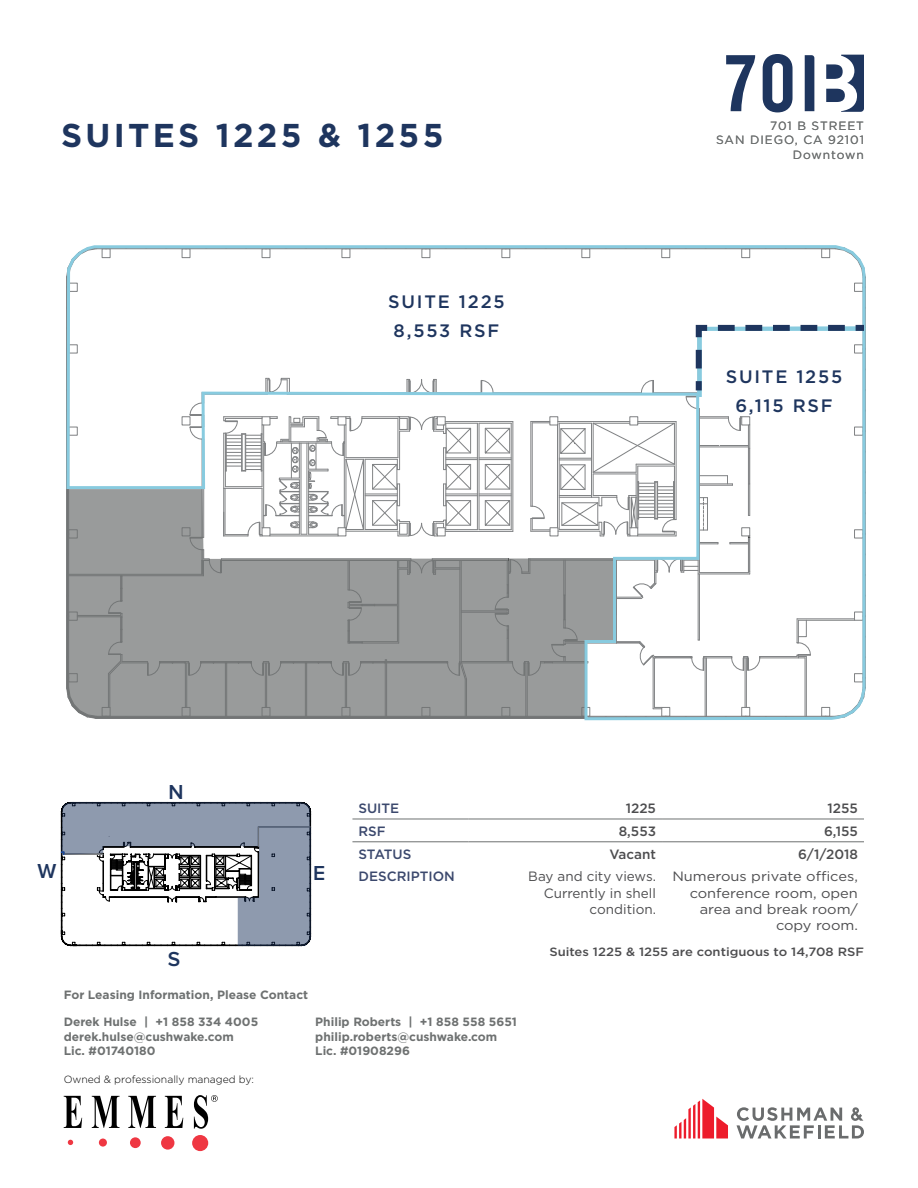
<style>
.page{position:relative;width:918px;height:1188px;background:#fff}
.page>*{position:absolute;margin:0;border:0;box-sizing:border-box;transform-origin:0 0}
.t1{font:700 33px "Gotham";letter-spacing:.1em;color:#1e355e}
.t2{font:600 21px "Proxima Nova";color:#1e355e}
.t3{font:500 18px/28.5px "Gotham";letter-spacing:.1em;color:#1e355e;text-align:center}
.t4{font:13.5px/16.2px "Gotham";color:#4d4d4f;text-align:right;scale:1.08 1}
.t5{font:13.5px/16.2px "Gotham";color:#4d4d4f;text-align:right}
.t6{font:500 13.5px "Gotham";color:#4d4d4f}
.t7{font:500 13.5px "Gotham";color:#3b486d}
.t8{font:700 12px/14.4px "Gotham";color:#6e7171}
.t9{font:500 12px "Gotham";color:#4d4d4f;scale:1.08 1}
.t10{font:12px/14.4px "Gotham";letter-spacing:.08em;color:#6e7171;text-align:right}
.t11{font:300 10.35px "Gotham";color:#000}
</style>
<div class="page">
<svg style="left:674px;top:1099px;width:54px;height:40px"></svg>
<svg style="left:737px;top:1107px;width:127px;height:32px"></svg>
<svg style="left:64px;top:1096px;width:18px;height:32px"></svg>
<svg style="left:92px;top:1096px;width:28px;height:32px"></svg>
<svg style="left:128px;top:1096px;width:28px;height:32px"></svg>
<svg style="left:165px;top:1096px;width:18px;height:32px"></svg>
<div style="left:192px;top:1135px;width:16px;height:16px;background:#ef3742;border-radius:50%"></div>
<div style="left:161px;top:1136px;width:13px;height:14px;background:#ef3742;border-radius:50%"></div>
<div style="left:130px;top:1137px;width:11px;height:11px;background:#ef3742;border-radius:50%"></div>
<div style="left:99px;top:1139px;width:8px;height:8px;background:#ef3742;border-radius:50%"></div>
<svg style="left:68px;top:1140px;width:5px;height:5px"></svg>
<svg style="left:194px;top:1095px;width:24px;height:34px"></svg>
<svg style="left:726px;top:55px;width:29px;height:56px"></svg>
<svg style="left:763px;top:54px;width:30px;height:58px"></svg>
<svg style="left:826px;top:55px;width:38px;height:57px"></svg>
<svg style="left:805px;top:55px;width:9px;height:56px"></svg>
<hr style="left:352px;top:819px;width:116px;height:1px;background:#6e7171">
<hr style="left:468px;top:819px;width:194px;height:1px;background:#6e7171">
<hr style="left:662px;top:819px;width:202px;height:1px;background:#6e7171">
<hr style="left:352px;top:842px;width:116px;height:1px;background:#6e7171">
<hr style="left:468px;top:842px;width:194px;height:1px;background:#6e7171">
<hr style="left:662px;top:842px;width:202px;height:1px;background:#6e7171">
<svg style="left:66px;top:245px;width:800px;height:244px"></svg>
<svg style="left:66px;top:489px;width:517px;height:230px;fill:#999b9b"></svg>
<svg style="left:583px;top:326px;width:283px;height:395px"></svg>
<svg style="left:61px;top:801px;width:250px;height:145px"></svg>
<svg style="left:685px;top:322px;width:181px;height:110px"></svg>
<h1 class="t1" style="left:61px;top:113px;width:384px">SUITES 1225 &amp; 1255</h1>
<h2 class="t2" style="left:169px;top:780px;width:17px">N</h2>
<h3 class="t3" style="left:388px;top:287px;width:118px;text-align:left">SUITE 1225<br>8,553 RSF</h3>
<p class="t10" style="left:716px;top:118px;width:149px">701 B STREET<br>SAN DIEGO, CA 92101<br>Downtown</p>
<h3 class="t3" style="left:726px;top:363px;width:118px">SUITE 1255<br>6,115 RSF</h3>
<h2 class="t2" style="left:38px;top:859px;width:20px">W</h2>
<h2 class="t2" style="left:313px;top:861px;width:14px">E</h2>
<h2 class="t2" style="left:168px;top:947px;width:14px">S</h2>
<p class="t8" style="left:64px;top:987px;width:246px">For Leasing Information, Please Contact</p>
<p class="t7" style="left:358px;top:799px;width:42px">SUITE</p>
<p class="t6" style="left:626px;top:799px;width:32px">1225</p>
<p class="t6" style="left:828px;top:799px;width:32px">1255</p>
<p class="t7" style="left:358px;top:822px;width:29px">RSF</p>
<p class="t6" style="left:619px;top:822px;width:39px">8,553</p>
<p class="t6" style="left:824px;top:822px;width:35px">6,155</p>
<p class="t7" style="left:358px;top:845px;width:54px">STATUS</p>
<p class="t6" style="left:609px;top:845px;width:48px">Vacant</p>
<p class="t6" style="left:798px;top:845px;width:61px">6/1/2018</p>
<p class="t7" style="left:358px;top:868px;width:98px">DESCRIPTION</p>
<p class="t5" style="left:528px;top:868px;width:129px">Bay and city views.<br>Currently in shell condition.</p>
<p class="t4" style="left:672px;top:868px;width:173px">Numerous private offices, conference room, open area and break room/ copy room.</p>
<p class="t9" style="left:549px;top:944px;width:293px">Suites 1225 &amp; 1255 are contiguous to 14,708 RSF</p>
<p class="t8" style="left:64px;top:1015px;width:196px">Derek Hulse | +1 858 334 4005 derek.hulse@cushwake.com<br>Lic. #01740180</p>
<p class="t8" style="left:315px;top:1015px;width:203px">Philip Roberts | +1 858 558 5651 philip.roberts@cushwake.com<br>Lic. #01908296</p>
<p class="t11" style="left:64px;top:1073px;width:192px">Owned &amp; professionally managed by:</p>
</div>
